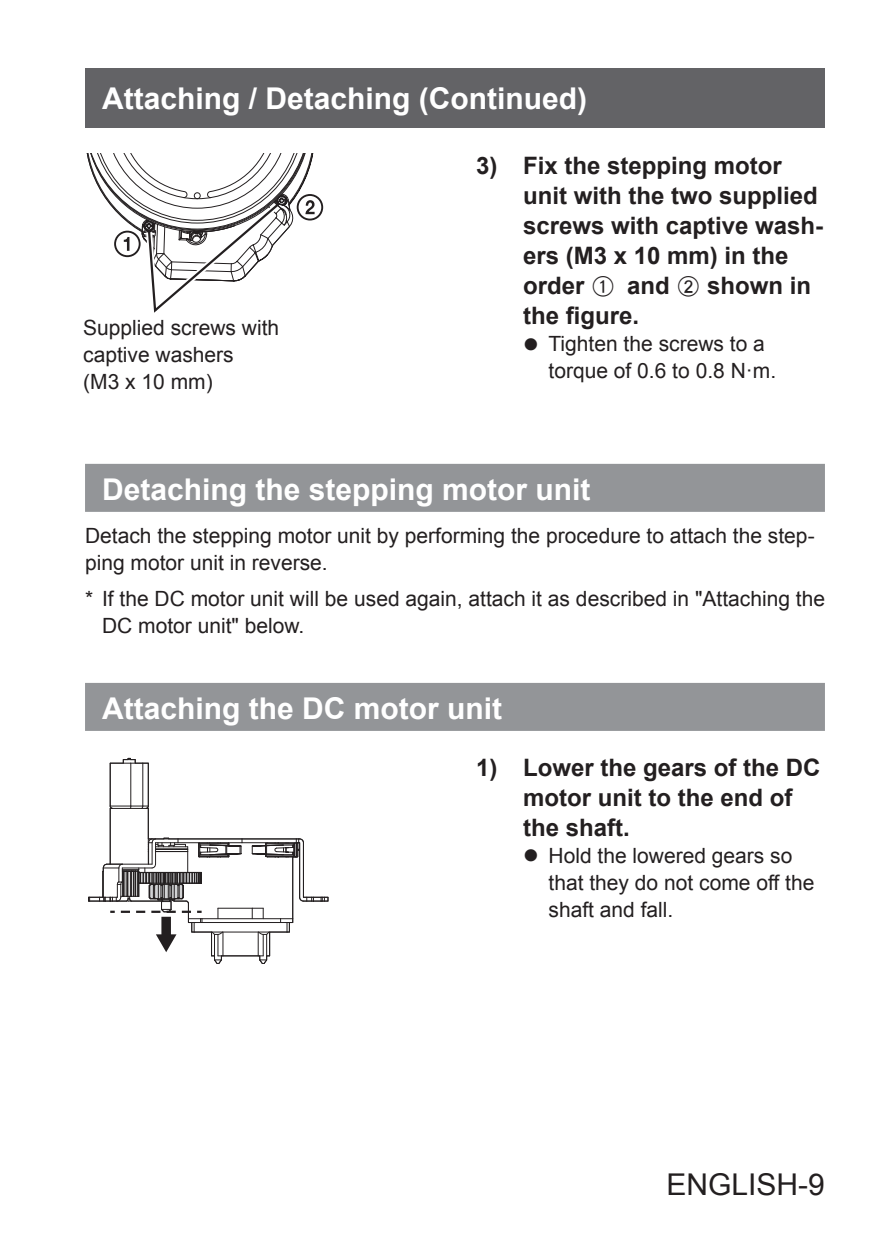
<style>
.page{position:relative;width:893px;height:1259px;background:#fff}
.page>*{position:absolute;margin:0;border:0;box-sizing:border-box;transform-origin:0 0}
.t1{font:700 30px "Arial";color:#fff}
.t2{font:30px "Arial";color:#231f20}
.t3{font:700 24px/30px "Arial";color:#231f20}
.t4{font:21px/27px "Arial";color:#231f20}
.s1{font-family:"Pana Num Round";font-weight:400}
</style>
<div class="page">
<div style="left:85px;top:68px;width:740px;height:60px;background:#636366"></div>
<svg style="left:86px;top:153px;width:237px;height:160px"></svg>
<svg style="left:109px;top:762px;width:219px;height:140px"></svg>
<svg style="left:321px;top:896px;width:7px;height:5px"></svg>
<hr style="left:148px;top:763px;width:1px;height:43px;background:#231f20">
<svg style="left:110px;top:758px;width:33px;height:5px"></svg>
<hr style="left:142px;top:763px;width:1px;height:43px;background:#231f20">
<hr style="left:130px;top:763px;width:1px;height:43px;background:#231f20">
<hr style="left:110px;top:763px;width:1px;height:43px;background:#231f20">
<svg style="left:88px;top:805px;width:226px;height:159px"></svg>
<div style="left:85px;top:683px;width:740px;height:48px;background:#939598"></div>
<div style="left:85px;top:464px;width:740px;height:48px;background:#939598"></div>
<h1 class="t1" style="left:102px;top:77px;width:487px">Attaching / Detaching (Continued)</h1>
<p class="t4" style="left:83px;top:314px;width:198px">Supplied screws with captive washers<br>(M3 x 10 mm)</p>
<p class="t3" style="left:523px;top:150px;width:302px;text-indent:-47px">3) Fix the stepping motor unit with the two supplied screws with captive wash&shy;ers (M3 x 10 mm) in the order <span class="s1">A</span> and <span class="s1">B</span> shown in the figure.</p>
<p class="t4" style="left:548px;top:330px;width:229px">Tighten the screws to a torque of 0.6 to 0.8 N·m.</p>
<h1 class="t1" style="left:102px;top:468px;width:490px">Detaching the stepping motor unit</h1>
<p class="t4" style="left:85px;top:522px;width:731px">Detach the stepping motor unit by performing the procedure to attach the step&shy;ping motor unit in reverse.</p>
<p class="t4" style="left:102px;top:585px;width:724px;text-indent:-17px">* If the DC motor unit will be used again, attach it as described in "Attaching the<br>DC motor unit" below.</p>
<h1 class="t1" style="left:102px;top:687px;width:401px">Attaching the DC motor unit</h1>
<p class="t3" style="left:523px;top:752px;width:299px;text-indent:-47px">1) Lower the gears of the DC motor unit to the end of the shaft.</p>
<p class="t4" style="left:548px;top:842px;width:267px">Hold the lowered gears so that they do not come off the shaft and fall.</p>
<h1 class="t2" style="left:667px;top:1163px;width:160px">ENGLISH-9</h1>
</div>
